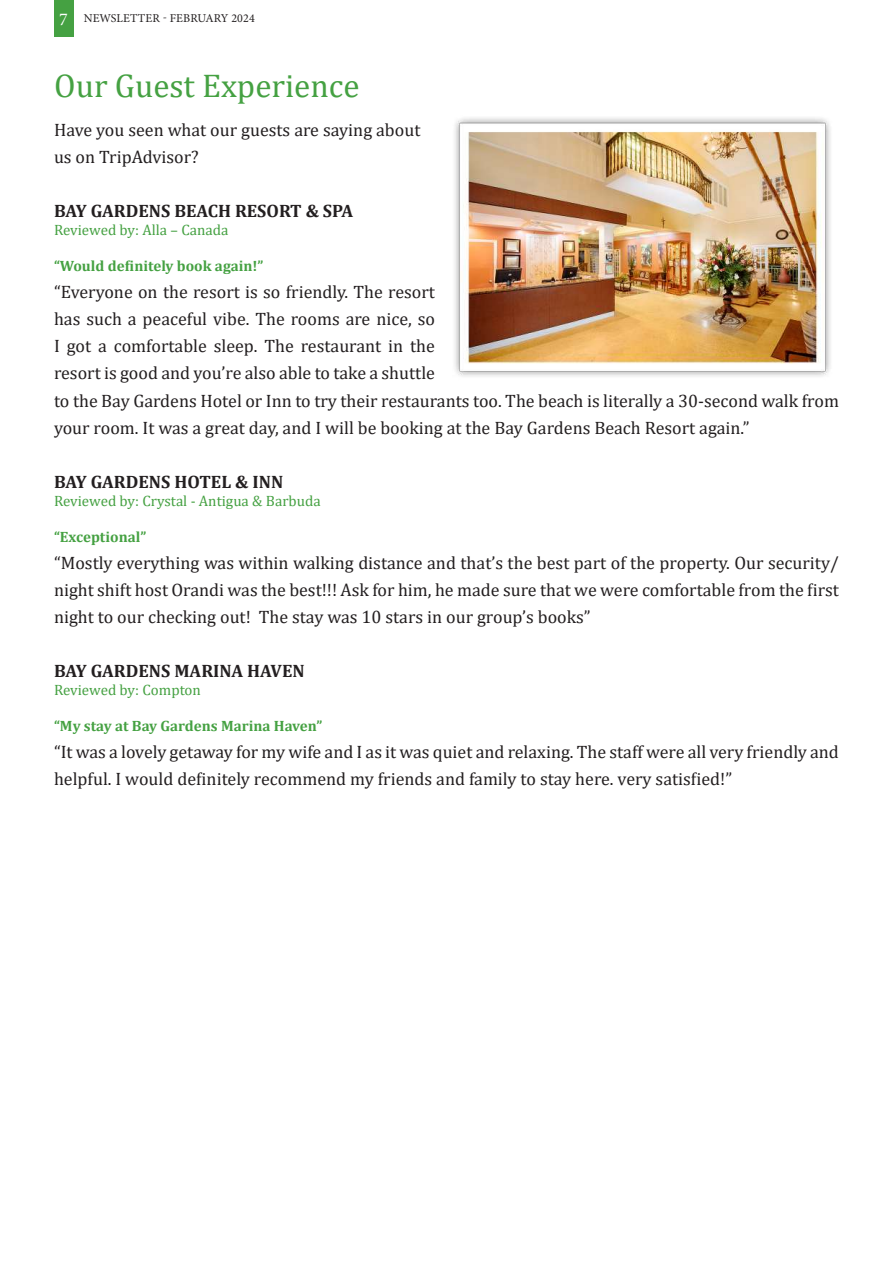
<style>
.page{position:relative;width:893px;height:1263px;background:#fff}
.page>*{position:absolute;margin:0;border:0;box-sizing:border-box;transform-origin:0 0}
.t1{font:33px "Cambria";color:#45a142}
.t2{font:18px/27.2px "Cambria";color:#231f20}
.t3{font:700 18px "Cambria";color:#231f20}
.t4{font:15px "Cambria";color:#45a142}
.t5{font:700 15px "Cambria";color:#45a142}
.t6{font:12px "Minion Pro";letter-spacing:.01em;color:#231f20}
.s1{font-size:18px;color:#fff}
</style>
<div class="page">
<div style="left:54px;top:0;width:19px;height:36px;background:#45a142"></div>
<img style="left:454px;top:118px;width:377px;height:259px">
<p class="t6" style="left:59px;top:11px;width:197px"><span class="s1">7</span> NEWSLETTER - FEBRUARY 2024</p>
<h1 class="t1" style="left:54px;top:67px;width:307px">Our Guest Experience</h1>
<p class="t2" style="left:54px;top:116px;width:368px">Have you seen what our guests are saying about us on TripAdvisor?</p>
<p class="t3" style="left:54px;top:198px;width:301px">BAY GARDENS BEACH RESORT &amp; SPA</p>
<p class="t4" style="left:54px;top:221px;width:176px">Reviewed by: Alla – Canada</p>
<p class="t5" style="left:54px;top:255px;width:211px">“Would definitely book again!”</p>
<p class="t2" style="left:54px;top:278px;width:786px">“Everyone on the resort is so friendly. The resort<br>has such a peaceful vibe. The rooms are nice, so<br>I got a comfortable sleep. The restaurant in the<br>resort is good and you’re also able to take a shuttle<br>to the Bay Gardens Hotel or Inn to try their restaurants too. The beach is literally a 30-second walk from your room. It was a great day, and I will be booking at the Bay Gardens Beach Resort again.”</p>
<p class="t3" style="left:54px;top:469px;width:231px">BAY GARDENS HOTEL &amp; INN</p>
<p class="t4" style="left:54px;top:492px;width:268px">Reviewed by: Crystal - Antigua &amp; Barbuda</p>
<p class="t5" style="left:54px;top:526px;width:94px">“Exceptional”</p>
<p class="t2" style="left:54px;top:549px;width:786px;text-align:justify">“Mostly everything was within walking distance and that’s the best part of the property. Our security/ night shift host Orandi was the best!!! Ask for him, he made sure that we were comfortable from the first night to our checking out! The stay was 10 stars in our group’s books”</p>
<p class="t3" style="left:54px;top:658px;width:252px">BAY GARDENS MARINA HAVEN</p>
<p class="t4" style="left:54px;top:681px;width:148px">Reviewed by: Compton</p>
<p class="t5" style="left:54px;top:715px;width:270px">“My stay at Bay Gardens Marina Haven”</p>
<p class="t2" style="left:54px;top:738px;width:786px">“It was a lovely getaway for my wife and I as it was quiet and relaxing. The staff were all very friendly and helpful. I would definitely recommend my friends and family to stay here. very satisfied!”</p>
</div>
